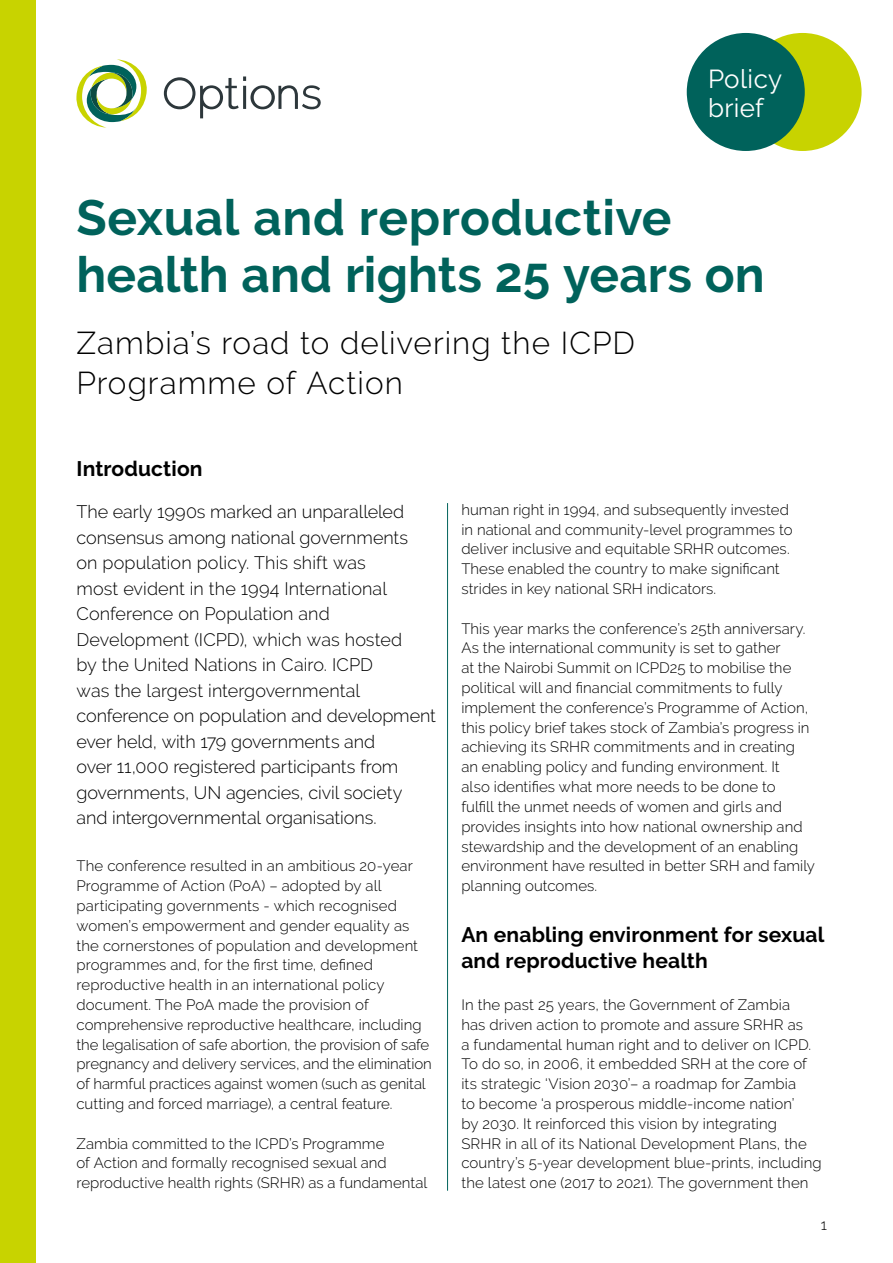
<style>
.page{position:relative;width:893px;height:1263px;background:#fff}
.page>*{position:absolute;margin:0;border:0;box-sizing:border-box;transform-origin:0 0}
.t1{font:700 49.5px/57.3px "Raleway";letter-spacing:.005em;color:#00625b}
.t2{font:300 31.5px/40.5px "Raleway";letter-spacing:.03em;color:#000}
.t3{font:25.95px/28.7px "Raleway";letter-spacing:.015em;color:#fff}
.t4{font:700 21px/25.5px "Raleway";letter-spacing:.005em;color:#000}
.t5{font:300 18px/25.5px "Raleway";color:#000}
.t6{font:300 15px/19.8px "Raleway";letter-spacing:.005em;color:#000}
</style>
<div class="page">
<div style="left:743px;top:33px;width:119px;height:118px;background:#c8d300;border-radius:50%"></div>
<div style="left:687px;top:33px;width:118px;height:118px;background:#00625b;border-radius:50%"></div>
<svg style="left:76px;top:59px;width:71px;height:68px"></svg>
<svg style="left:164px;top:76px;width:157px;height:42px"></svg>
<div style="left:0;top:0;width:35px;height:1263px;background:#c8d300"></div>
<hr style="left:447px;top:503px;width:1px;height:688px;background:#00625b">
<h3 class="t3" style="left:708px;top:65px;width:76px">Policy brief</h3>
<h1 class="t1" style="left:77px;top:189px;width:690px">Sexual and reproductive health and rights 25 years on</h1>
<h2 class="t2" style="left:77px;top:322px;width:560px">Zambia’s road to delivering the ICPD<br>Programme of Action</h2>
<h3 class="t4" style="left:77px;top:456px;width:128px">Introduction</h3>
<p class="t5" style="left:77px;top:499px;width:361px">The early 1990s marked an unparalleled consensus among national governments<br>on population policy. This shift was<br>most evident in the 1994 International Conference on Population and Development (ICPD), which was hosted<br>by the United Nations in Cairo. ICPD<br>was the largest intergovernmental conference on population and development ever held, with 179 governments and<br>over 11,000 registered participants from governments, UN agencies, civil society and intergovernmental organisations.</p>
<p class="t6" style="left:77px;top:856px;width:357px">The conference resulted in an ambitious 20-year Programme of Action (PoA) – adopted by all participating governments - which recognised women’s empowerment and gender equality as the cornerstones of population and development programmes and, for the first time, defined reproductive health in an international policy document. The PoA made the provision of comprehensive reproductive healthcare, including the legalisation of safe abortion, the provision of safe pregnancy and delivery services, and the elimination of harmful practices against women (such as genital cutting and forced marriage), a central feature.</p>
<p class="t6" style="left:77px;top:1133px;width:352px">Zambia committed to the ICPD’s Programme<br>of Action and formally recognised sexual and reproductive health rights (SRHR) as a fundamental</p>
<p class="t6" style="left:461px;top:500px;width:333px">human right in 1994, and subsequently invested in national and community-level programmes to deliver inclusive and equitable SRHR outcomes.<br>These enabled the country to make significant strides in key national SRH indicators.</p>
<p class="t6" style="left:461px;top:618px;width:355px">This year marks the conference’s 25th anniversary.<br>As the international community is set to gather<br>at the Nairobi Summit on ICPD25 to mobilise the political will and financial commitments to fully implement the conference’s Programme of Action, this policy brief takes stock of Zambia’s progress in achieving its SRHR commitments and in creating an enabling policy and funding environment. It<br>also identifies what more needs to be done to<br>fulfill the unmet needs of women and girls and provides insights into how national ownership and stewardship and the development of an enabling environment have resulted in better SRH and family planning outcomes.</p>
<h3 class="t4" style="left:461px;top:922px;width:365px">An enabling environment for sexual and reproductive health</h3>
<p class="t6" style="left:461px;top:995px;width:362px">In the past 25 years, the Government of Zambia<br>has driven action to promote and assure SRHR as<br>a fundamental human right and to deliver on ICPD.<br>To do so, in 2006, it embedded SRH at the core of its strategic ‘Vision 2030’– a roadmap for Zambia<br>to become ‘a prosperous middle-income nation’<br>by 2030. It reinforced this vision by integrating<br>SRHR in all of its National Development Plans, the country’s 5-year development blue-prints, including the latest one (2017 to 2021). The government then</p>
<p class="t6" style="left:821px;top:1215px;width:8px">1</p>
</div>
